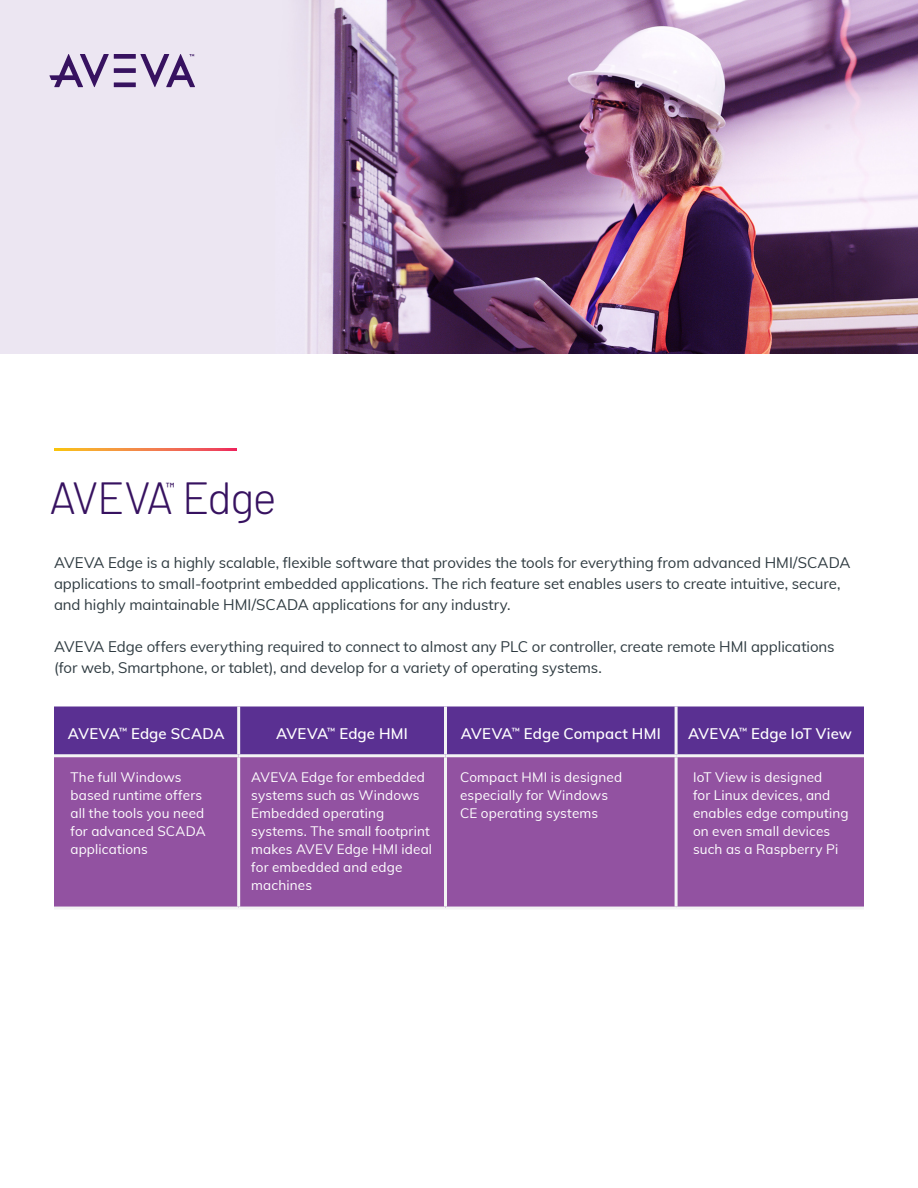
<style>
.page{position:relative;width:918px;height:1188px;background:#fff}
.page>*{position:absolute;margin:0;border:0;box-sizing:border-box;transform-origin:0 0}
.H1_Doc_Title{font:300 45px "Barlow";letter-spacing:-.03em;color:#371260}
.Body_Copy{font:15px/21px "Muli";letter-spacing:-.005em;color:#2f3b41}
.Body_Copy-2{font:600 15px "Muli";letter-spacing:.005em;color:#fff}
.Body_Copy-3{font:13.5px/18px "Muli";letter-spacing:.01em;color:#fff}
.H1_Doc_Title-2{font:500 13.05px "Barlow";color:#371260}
</style>
<div class="page">
<img style="left:0;top:0;width:918px;height:354px">
<svg style="left:54px;top:449px;width:183px;height:1px"></svg>
<div style="left:114px;top:82px;width:22px;height:5px;background:#371260"></div>
<div style="left:114px;top:68px;width:22px;height:5px;background:#371260"></div>
<div style="left:114px;top:54px;width:22px;height:5px;background:#371260"></div>
<svg style="left:49px;top:54px;width:60px;height:33px;background:#af9fc1"></svg>
<svg style="left:140px;top:54px;width:55px;height:33px;background:#ad9cbf"></svg>
<div style="left:54px;top:706px;width:810px;height:48px;background:#5a3092"></div>
<div style="left:54px;top:757px;width:810px;height:150px;background:#9252a1"></div>
<hr style="left:237px;top:706px;width:3px;height:48px;background:#f3f4f4">
<hr style="left:444px;top:706px;width:3px;height:48px;background:#f3f4f4">
<hr style="left:675px;top:706px;width:3px;height:48px;background:#f3f4f4">
<hr style="left:54px;top:754px;width:185px;height:3px;background:#f3f4f4">
<hr style="left:239px;top:754px;width:207px;height:3px;background:#f3f4f4">
<hr style="left:237px;top:757px;width:3px;height:150px;background:#f3f4f4">
<hr style="left:446px;top:754px;width:230px;height:3px;background:#f3f4f4">
<hr style="left:444px;top:757px;width:3px;height:150px;background:#f3f4f4">
<hr style="left:676px;top:754px;width:188px;height:3px;background:#f3f4f4">
<hr style="left:675px;top:757px;width:3px;height:150px;background:#f3f4f4">
<hr style="left:54px;top:907px;width:185px;height:3px;background:#f3f4f4">
<hr style="left:239px;top:907px;width:207px;height:3px;background:#f3f4f4">
<hr style="left:446px;top:907px;width:230px;height:3px;background:#f3f4f4">
<hr style="left:676px;top:907px;width:188px;height:3px;background:#f3f4f4">
<p class="H1_Doc_Title" style="left:50px;top:470px;width:229px">AVEVA Edge</p>
<p class="H1_Doc_Title-2" style="left:166px;top:479px;width:10px">™</p>
<p class="Body_Copy" style="left:54px;top:552px;width:798px">AVEVA Edge is a highly scalable, flexible software that provides the tools for everything from advanced HMI/SCADA applications to small-footprint embedded applications. The rich feature set enables users to create intuitive, secure, and highly maintainable HMI/SCADA applications for any industry.</p>
<p class="Body_Copy" style="left:54px;top:636px;width:782px">AVEVA Edge offers everything required to connect to almost any PLC or controller, create remote HMI applications (for web, Smartphone, or tablet), and develop for a variety of operating systems.</p>
<p class="Body_Copy-2" style="left:68px;top:722px;width:158px">AVEVA<sup>™</sup> Edge SCADA</p>
<p class="Body_Copy-2" style="left:276px;top:722px;width:133px">AVEVA<sup>™</sup> Edge HMI</p>
<p class="Body_Copy-2" style="left:461px;top:722px;width:202px">AVEVA<sup>™</sup> Edge Compact HMI</p>
<p class="Body_Copy-2" style="left:688px;top:722px;width:165px">AVEVA<sup>™</sup> Edge IoT View</p>
<p class="Body_Copy-3" style="left:70px;top:768px;width:137px">The full Windows based runtime offers all the tools you need for advanced SCADA applications</p>
<p class="Body_Copy-3" style="left:251px;top:768px;width:182px">AVEVA Edge for embedded systems such as Windows<br>Embedded operating systems. The small footprint makes AVEV Edge HMI ideal for embedded and edge machines</p>
<p class="Body_Copy-3" style="left:460px;top:768px;width:164px">Compact HMI is designed especially for Windows<br>CE operating systems</p>
<p class="Body_Copy-3" style="left:693px;top:768px;width:157px">IoT View is designed<br>for Linux devices, and enables edge computing on even small devices such as a Raspberry Pi</p>
</div>
